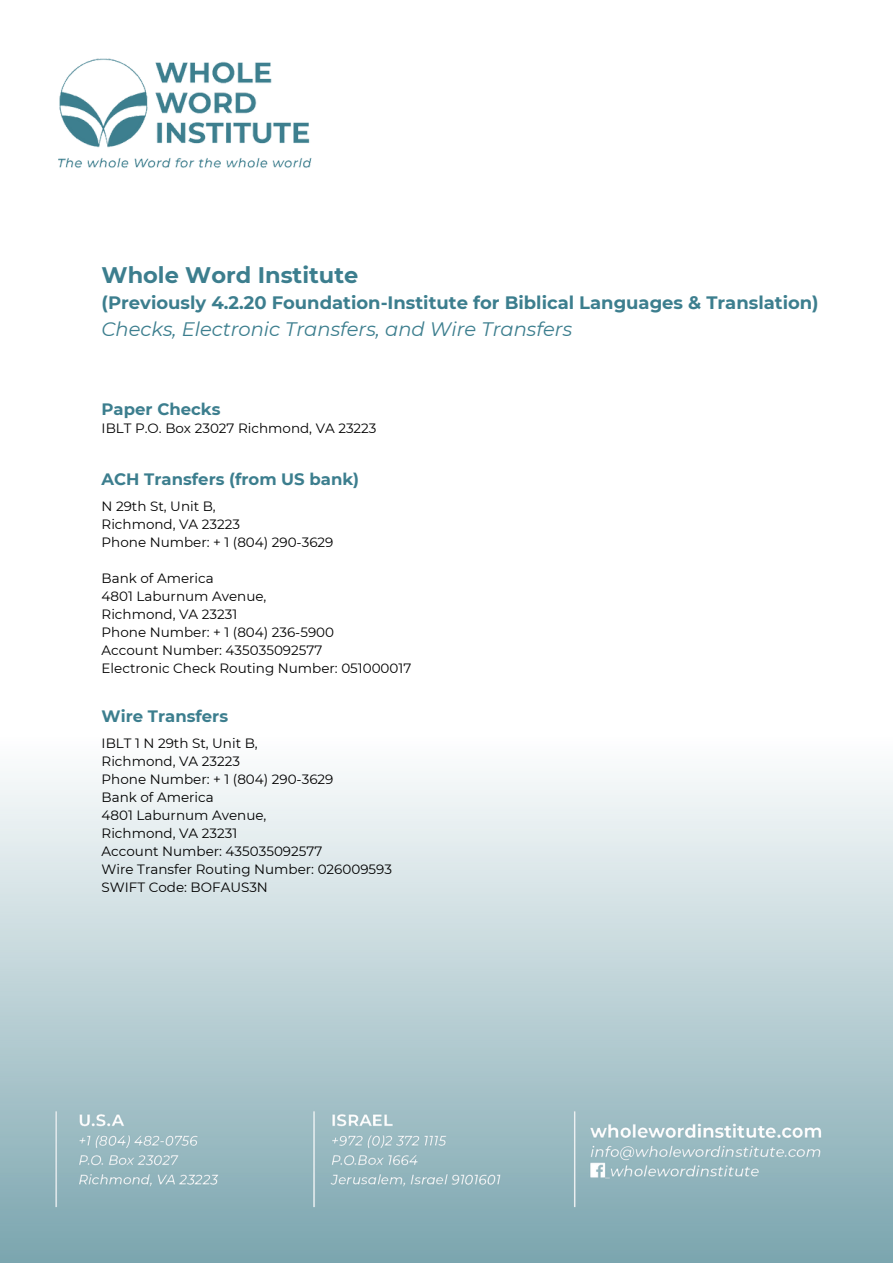
<style>
.page{position:relative;width:893px;height:1264px;background:#fff}
.page>*{position:absolute;margin:0;border:0;box-sizing:border-box;transform-origin:0 0}
.t1{font:700 22.5px "Montserrat";color:#3c7e8e}
.t2{font:italic 19.5px "Montserrat";color:#3c7e8e}
.t3{font:700 18px "Montserrat";color:#3c7e8e}
.t4{font:700 16.5px "Montserrat";color:#3c7e8e}
.t5{font:13.5px "Montserrat";color:#000}
</style>
<div class="page">
<img style="left:0;top:58px;width:892px;height:1204px">
<p class="t1" style="left:102px;top:261px;width:258px">Whole Word Institute</p>
<p class="t3" style="left:102px;top:292px;width:718px">(Previously 4.2.20 Foundation-Institute for Biblical Languages &amp; Translation)</p>
<p class="t2" style="left:102px;top:317px;width:472px">Checks, Electronic Transfers, and Wire Transfers</p>
<p class="t4" style="left:102px;top:399px;width:120px">Paper Checks</p>
<p class="t5" style="left:102px;top:419px;width:276px">IBLT P.O. Box 23027 Richmond, VA 23223</p>
<p class="t4" style="left:102px;top:469px;width:259px">ACH Transfers (from US bank)</p>
<p class="t5" style="left:102px;top:498px;width:116px">N 29th St, Unit B,</p>
<p class="t5" style="left:102px;top:516px;width:140px">Richmond, VA 23223</p>
<p class="t5" style="left:102px;top:534px;width:233px">Phone Number: + 1 (804) 290-3629</p>
<p class="t5" style="left:102px;top:570px;width:114px">Bank of America</p>
<p class="t5" style="left:102px;top:588px;width:166px">4801 Laburnum Avenue,</p>
<p class="t5" style="left:102px;top:606px;width:137px">Richmond, VA 23231</p>
<p class="t5" style="left:102px;top:624px;width:234px">Phone Number: + 1 (804) 236-5900</p>
<p class="t5" style="left:102px;top:642px;width:222px">Account Number: 435035092577</p>
<p class="t5" style="left:102px;top:660px;width:311px">Electronic Check Routing Number: 051000017</p>
<p class="t4" style="left:102px;top:705px;width:128px">Wire Transfers</p>
<p class="t5" style="left:102px;top:734px;width:158px">IBLT 1 N 29th St, Unit B,</p>
<p class="t5" style="left:102px;top:752px;width:140px">Richmond, VA 23223</p>
<p class="t5" style="left:102px;top:770px;width:233px">Phone Number: + 1 (804) 290-3629</p>
<p class="t5" style="left:102px;top:788px;width:114px">Bank of America</p>
<p class="t5" style="left:102px;top:806px;width:166px">4801 Laburnum Avenue,</p>
<p class="t5" style="left:102px;top:824px;width:137px">Richmond, VA 23231</p>
<p class="t5" style="left:102px;top:842px;width:222px">Account Number: 435035092577</p>
<p class="t5" style="left:102px;top:860px;width:292px">Wire Transfer Routing Number: 026009593</p>
<p class="t5" style="left:102px;top:878px;width:168px">SWIFT Code: BOFAUS3N</p>
</div>
